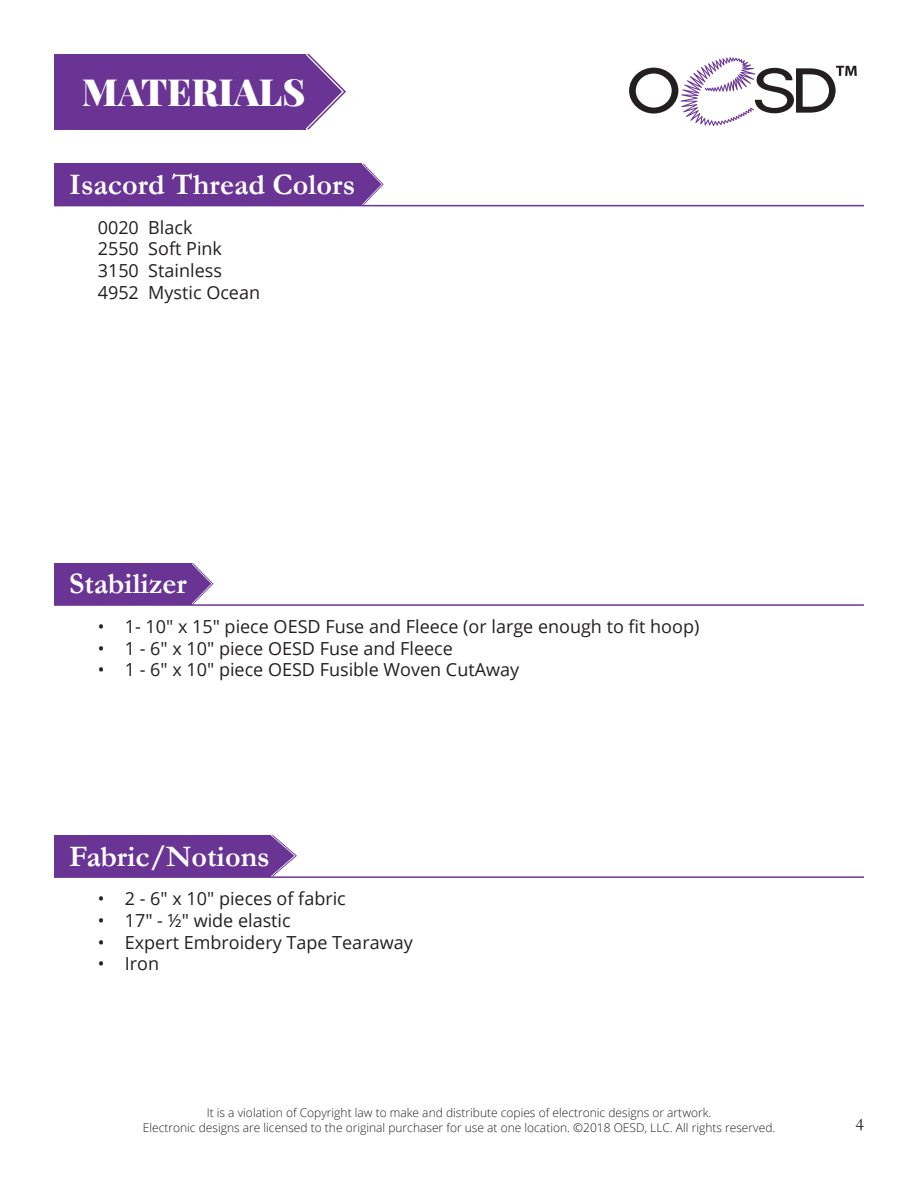
<style>
.page{position:relative;width:918px;height:1188px;background:#fff}
.page>*{position:absolute;margin:0;border:0;box-sizing:border-box;transform-origin:0 0}
.t1{font:900 37.5px "Playfair Display";color:#fff}
.t2{font:700 30px "Garamond";color:#fff}
.t3{font:18px "Open Sans";color:#231f20}
.t4{font:18px "Garamond";color:#231f20}
.t5{font:300 12px/14.4px "Open Sans";color:#231f20;text-align:center}
</style>
<div class="page">
<svg style="left:629px;top:57px;width:228px;height:69px"></svg>
<div style="left:54px;top:54px;width:251px;height:75px;background:#693494"></div>
<svg style="left:305px;top:54px;width:41px;height:75px"></svg>
<hr style="left:54px;top:205px;width:810px;height:1px;background:#693494">
<hr style="left:54px;top:604px;width:810px;height:2px;background:#693494">
<hr style="left:54px;top:876px;width:810px;height:2px;background:#693494">
<div style="left:54px;top:164px;width:308px;height:41px;background:#693494"></div>
<svg style="left:362px;top:164px;width:22px;height:41px"></svg>
<div style="left:54px;top:563px;width:137px;height:41px;background:#693494"></div>
<svg style="left:191px;top:563px;width:22px;height:41px"></svg>
<div style="left:54px;top:835px;width:217px;height:41px;background:#693494"></div>
<svg style="left:271px;top:835px;width:26px;height:41px"></svg>
<h1 class="t1" style="left:82px;top:68px;width:225px">MATERIALS</h1>
<h2 class="t2" style="left:69px;top:164px;width:288px">Isacord Thread Colors</h2>
<p class="t3" style="left:98px;top:215px;width:96px">0020 Black</p>
<p class="t3" style="left:98px;top:237px;width:126px">2550 Soft Pink</p>
<p class="t3" style="left:98px;top:258px;width:126px">3150 Stainless</p>
<p class="t3" style="left:98px;top:280px;width:164px">4952 Mystic Ocean</p>
<h2 class="t2" style="left:69px;top:564px;width:119px">Stabilizer</h2>
<p class="t3" style="left:98px;top:614px;width:603px">• 1- 10" x 15" piece OESD Fuse and Fleece (or large enough to fit hoop)</p>
<p class="t3" style="left:98px;top:636px;width:357px">• 1 - 6" x 10" piece OESD Fuse and Fleece</p>
<p class="t3" style="left:98px;top:658px;width:423px">• 1 - 6" x 10" piece OESD Fusible Woven CutAway</p>
<h2 class="t2" style="left:69px;top:836px;width:202px">Fabric/Notions</h2>
<p class="t3" style="left:98px;top:887px;width:250px">• 2 - 6" x 10" pieces of fabric</p>
<p class="t3" style="left:98px;top:908px;width:194px">• 17" - ½" wide elastic</p>
<p class="t3" style="left:98px;top:930px;width:316px">• Expert Embroidery Tape Tearaway</p>
<p class="t3" style="left:98px;top:951px;width:63px">• Iron</p>
<p class="t5" style="left:143px;top:1105px;width:634px">It is a violation of Copyright law to make and distribute copies of electronic designs or artwork.<br>Electronic designs are licensed to the original purchaser for use at one location. ©2018 OESD, LLC. All rights reserved.</p>
<p class="t4" style="left:856px;top:1112px;width:10px">4</p>
</div>
